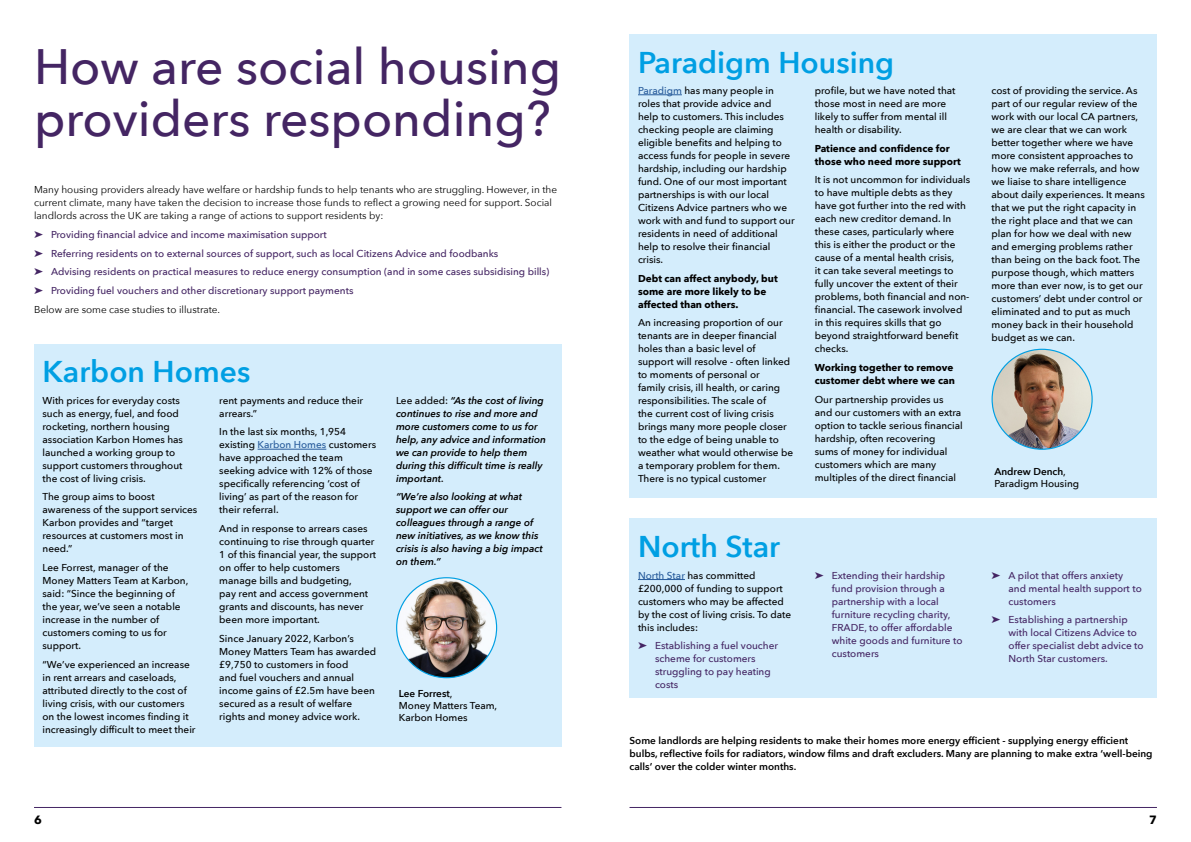
<style>
.page{position:relative;width:1191px;height:842px;background:#fff}
.page>*{position:absolute;margin:0;border:0;box-sizing:border-box;transform-origin:0 0}
.t1{font:500 49.6px/52.3px "Avenir Next";color:#442563}
.t2{font:600 30px "Avenir Next";color:#009fe3}
.t3{font:700 12px "Avenir Next";color:#000}
.t4{font:500 10px/13px "Avenir Next";color:#000}
.t5{font:500 10px/13px "Avenir Next";color:#442563}
.t6{font:italic 600 10px/13px "Avenir Next";color:#000}
.t7{font:10px/13px "Avenir Next";color:#000}
.t8{font:600 10px/13px "Avenir Next";color:#000}
.t9{font:700 10px/13px "Avenir Next";color:#000}
.s1{font-weight:400;color:#000}
.s2{color:#275b9b}
.s3{font-weight:500;font-style:normal}
.s4{font-weight:600}
</style>
<div class="page">
<hr style="left:34px;top:807px;width:527px;height:1px;background:#442563">
<hr style="left:629px;top:807px;width:528px;height:1px;background:#442563">
<div style="left:34px;top:344px;width:527px;height:402px;background:#d4edfc"></div>
<hr style="left:258px;top:449px;width:68px;height:1px;background:#275b9b">
<img style="left:396px;top:578px;width:100px;height:100px;border-radius:50px">
<div style="left:629px;top:34px;width:528px;height:463px;background:#d4edfc"></div>
<hr style="left:638px;top:95px;width:44px;height:1px;background:#275b9b">
<div style="left:629px;top:519px;width:528px;height:179px;background:#d4edfc"></div>
<hr style="left:638px;top:579px;width:47px;height:1px;background:#275b9b">
<img style="left:992px;top:349px;width:100px;height:100px;border-radius:50px">
<h1 class="t1" style="left:34px;top:39px;width:528px">How are social housing providers responding?</h1>
<p class="t7" style="left:34px;top:183px;width:524px">Many housing providers already have welfare or hardship funds to help tenants who are struggling. However, in the current climate, many have taken the decision to increase those funds to reflect a growing need for support. Social landlords across the UK are taking a range of actions to support residents by:</p>
<p class="t5" style="left:34px;top:225px;width:517px;line-height:18.7px">➤ Providing financial advice and income maximisation support<br>➤ Referring residents on to external sources of support, such as local Citizens Advice and foodbanks<br>➤ Advising residents on practical measures to reduce energy consumption (and in some cases subsidising bills) ➤ Providing fuel vouchers and other discretionary support payments<br><span class="s1">Below are some case studies to illustrate.</span></p>
<h2 class="t2" style="left:43px;top:346px;width:209px">Karbon Homes</h2>
<p class="t4" style="left:43px;top:393px;width:142px">With prices for everyday costs such as energy, fuel, and food rocketing, northern housing association Karbon Homes has launched a working group to support customers throughout the cost of living crisis.</p>
<p class="t4" style="left:43px;top:490px;width:156px">The group aims to boost awareness of the support services<br>Karbon provides and “target resources at customers most in need.”</p>
<p class="t4" style="left:43px;top:561px;width:147px">Lee Forrest, manager of the<br>Money Matters Team at Karbon, said: “Since the beginning of the year, we’ve seen a notable increase in the number of customers coming to us for support.</p>
<p class="t4" style="left:43px;top:657px;width:154px">“We’ve experienced an increase in rent arrears and caseloads, attributed directly to the cost of living crisis, with our customers on the lowest incomes finding it increasingly difficult to meet their</p>
<p class="t4" style="left:219px;top:393px;width:145px">rent payments and reduce their arrears.”</p>
<p class="t4" style="left:219px;top:425px;width:158px">In the last six months, 1,954 existing <span class="s2">Karbon Homes</span> customers have approached the team seeking advice with 12% of those specifically referencing ‘cost of living’ as part of the reason for their referral.</p>
<p class="t4" style="left:219px;top:522px;width:158px">And in response to arrears cases continuing to rise through quarter<br>1 of this financial year, the support on offer to help customers manage bills and budgeting,<br>pay rent and access government grants and discounts, has never been more important.</p>
<p class="t4" style="left:219px;top:631px;width:158px">Since January 2022, Karbon’s<br>Money Matters Team has awarded £9,750 to customers in food<br>and fuel vouchers and annual income gains of £2.5m have been secured as a result of welfare rights and money advice work.</p>
<p class="t6" style="left:396px;top:393px;width:151px"><span class="s3">Lee added:</span> “As the cost of living continues to rise and more and more customers come to us for help, any advice and information we can provide to help them during this difficult time is really important.</p>
<p class="t6" style="left:396px;top:490px;width:148px">“We’re also looking at what support we can offer our colleagues through a range of new initiatives, as we know this crisis is also having a big impact on them.”</p>
<p class="t4" style="left:399px;top:687px;width:100px;line-height:12px"><span class="s4">Lee Forrest</span>,<br>Money Matters Team,<br>Karbon Homes</p>
<h2 class="t2" style="left:638px;top:36px;width:258px">Paradigm Housing</h2>
<p class="t4" style="left:638px;top:84px;width:158px"><span class="s2">Paradigm</span> has many people in roles that provide advice and<br>help to customers. This includes checking people are claiming eligible benefits and helping to access funds for people in severe hardship, including our hardship fund. One of our most important partnerships is with our local<br>Citizens Advice partners who we work with and fund to support our residents in need of additional help to resolve their financial crisis.</p>
<p class="t9" style="left:638px;top:272px;width:141px">Debt can affect anybody, but some are more likely to be affected than others.</p>
<p class="t4" style="left:638px;top:316px;width:157px">An increasing proportion of our tenants are in deeper financial holes than a basic level of support will resolve - often linked to moments of personal or<br>family crisis, ill health, or caring responsibilities. The scale of<br>the current cost of living crisis brings many more people closer to the edge of being unable to weather what would otherwise be a temporary problem for them.<br>There is no typical customer</p>
<p class="t4" style="left:814px;top:84px;width:142px">profile, but we have noted that those most in need are more likely to suffer from mental ill health or disability.</p>
<p class="t9" style="left:814px;top:142px;width:147px">Patience and confidence for those who need more support</p>
<p class="t4" style="left:814px;top:173px;width:157px">It is not uncommon for individuals to have multiple debts as they have got further into the red with each new creditor demand. In these cases, particularly where this is either the product or the cause of a mental health crisis,<br>it can take several meetings to fully uncover the extent of their problems, both financial and non&shy;financial. The casework involved in this requires skills that go beyond straightforward benefit checks.</p>
<p class="t9" style="left:814px;top:361px;width:142px">Working together to remove customer debt where we can</p>
<p class="t4" style="left:814px;top:392px;width:149px">Our partnership provides us and our customers with an extra option to tackle serious financial hardship, often recovering<br>sums of money for individual customers which are many multiples of the direct financial</p>
<p class="t4" style="left:991px;top:84px;width:155px">cost of providing the service. As part of our regular review of the work with our local CA partners, we are clear that we can work better together where we have more consistent approaches to how we make referrals, and how we liaise to share intelligence about daily experiences. It means that we put the right capacity in the right place and that we can plan for how we deal with new and emerging problems rather than being on the back foot. The purpose though, which matters more than ever now, is to get our customers’ debt under control or eliminated and to put as much money back in their household budget as we can.</p>
<p class="t4" style="left:994px;top:465px;width:86px;line-height:12px"><span class="s4">Andrew Dench</span>,<br>Paradigm Housing</p>
<h2 class="t2" style="left:638px;top:521px;width:144px">North Star</h2>
<p class="t4" style="left:638px;top:568px;width:155px"><span class="s2">North Star</span> has committed £200,000 of funding to support customers who may be affected by the cost of living crisis. To date this includes:</p>
<p class="t5" style="left:655px;top:639px;width:124px;text-indent:-17px">➤ Establishing a fuel voucher scheme for customers struggling to pay heating costs</p>
<p class="t5" style="left:831px;top:568px;width:132px;text-indent:-17px">➤ Extending their hardship fund provision through a partnership with a local furniture recycling charity,<br>FRADE, to offer affordable white goods and furniture to customers</p>
<p class="t5" style="left:1008px;top:568px;width:135px;text-indent:-17px">➤ A pilot that offers anxiety and mental health support to customers</p>
<p class="t5" style="left:1008px;top:613px;width:137px;text-indent:-17px">➤ Establishing a partnership with local Citizens Advice to offer specialist debt advice to<br>North Star customers.</p>
<p class="t8" style="left:629px;top:734px;width:524px">Some landlords are helping residents to make their homes more energy efficient - supplying energy efficient bulbs, reflective foils for radiators, window films and draft excluders. Many are planning to make extra ‘well-being calls’ over the colder winter months.</p>
<p class="t3" style="left:34px;top:810px;width:9px">6</p>
<p class="t3" style="left:1149px;top:810px;width:9px">7</p>
</div>
